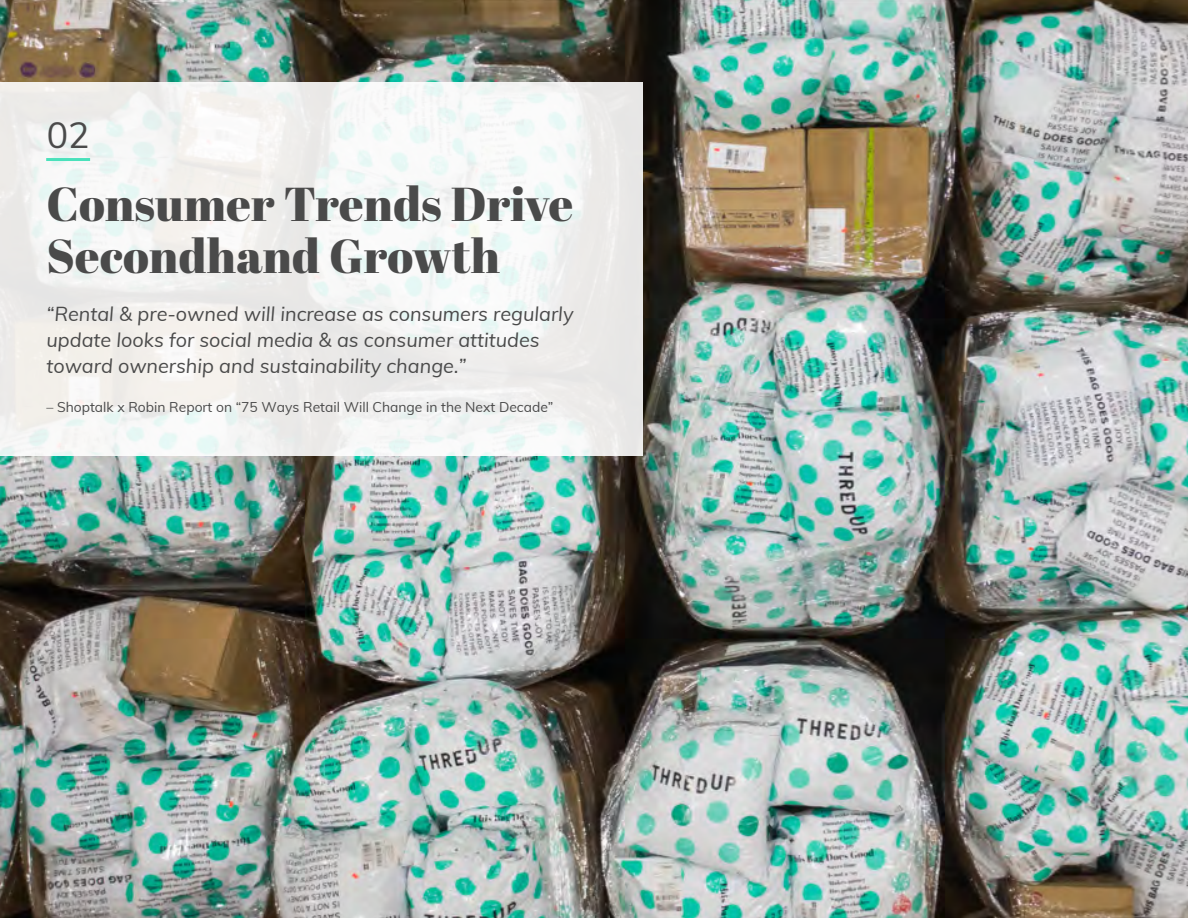
<style>
.page{position:relative;width:1188px;height:918px;background:#fff}
.page>*{position:absolute;margin:0;border:0;box-sizing:border-box;transform-origin:0 0}
.t1{font:47.55px/51.4px "Abril Fatface";letter-spacing:.005em;color:#4a4a4a}
.t2{font:35.7px "Muli";color:#4a4a4a}
.t3{font:italic 19.8px/25.8px "Muli";color:#4a4a4a}
.t4{font:13.8px "Muli";color:#4a4a4a}
</style>
<div class="page">
<img style="left:0;top:0;width:1188px;height:918px">
<div style="left:0;top:83px;width:643px;height:373px;background:#f2f2f0"></div>
<hr style="left:48px;top:158px;width:41px;height:3px;background:#4ae1bb">
<h2 class="t2" style="left:47px;top:109px;width:44px">02</h2>
<h1 class="t1" style="left:47px;top:177px;width:528px">Consumer Trends Drive<br>Secondhand Growth</h1>
<p class="t3" style="left:47px;top:300px;width:528px">“Rental &amp; pre-owned will increase as consumers regularly update looks for social media &amp; as consumer attitudes toward ownership and sustainability change.”</p>
<p class="t4" style="left:47px;top:397px;width:508px">– Shoptalk x Robin Report on “75 Ways Retail Will Change in the Next Decade”</p>
</div>
